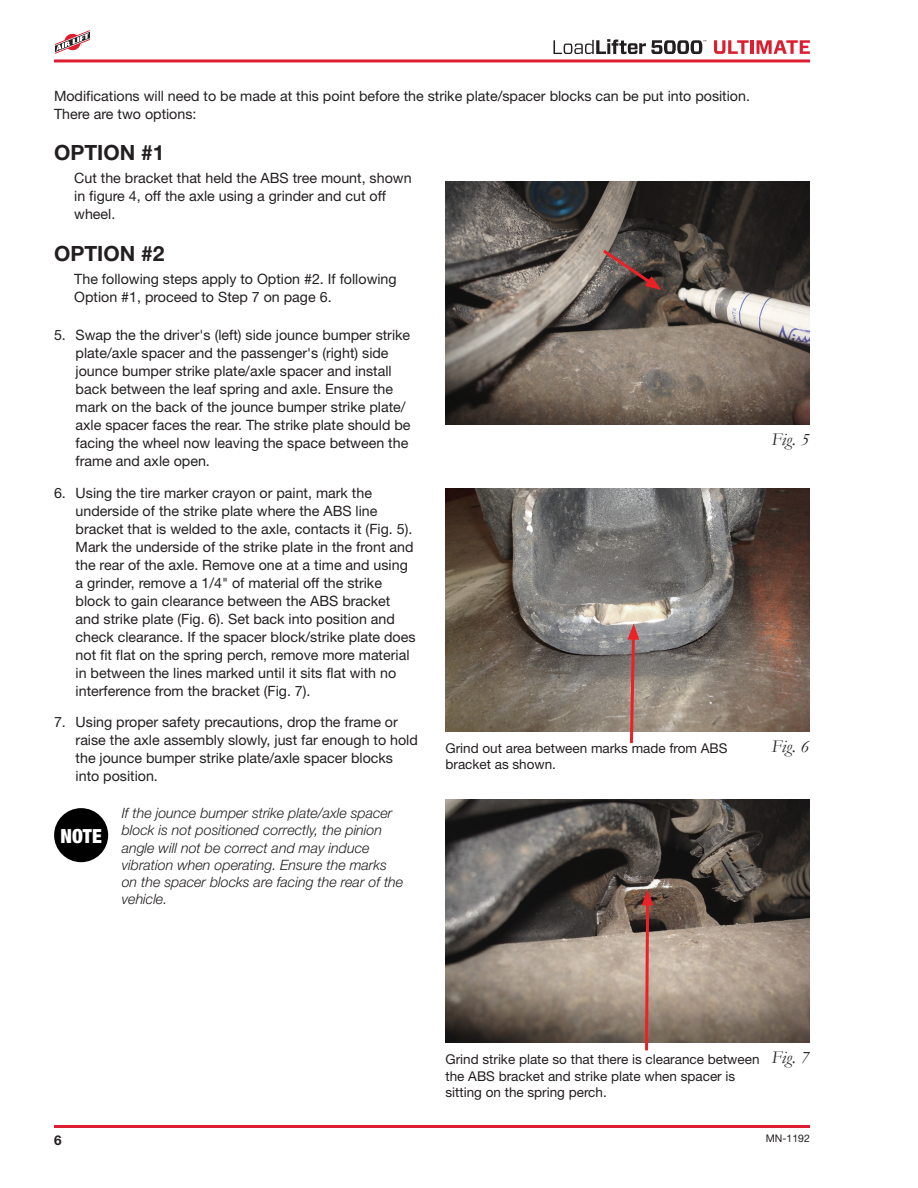
<style>
.page{position:relative;width:918px;height:1188px;background:#fff}
.page>*{position:absolute;margin:0;border:0;box-sizing:border-box;transform-origin:0 0}
.Section_Subhead{font:700 21px "Helvetica Neue";color:#231f20}
.t1{font:900 condensed 19.5px "Helvetica Neue";color:#fff}
.t2{font:italic 18px "Garamond";color:#231f20}
.Body_Text{font:14.25px/18px "Helvetica Neue";color:#231f20}
.Note_Text{font:italic 300 14.25px/17.1px "Helvetica Neue";color:#231f20}
.Body_Text_-_Indent{font:14.25px/18px "Helvetica Neue";color:#231f20}
.t3{font:13.5px/16.5px "Helvetica Neue";color:#231f20}
.t4{font:700 13.5px "Helvetica Neue";color:#231f20}
.t5{font:10.5px "Helvetica Neue";color:#231f20}
</style>
<div class="page">
<hr style="left:54px;top:59px;width:756px;height:3px;background:#db1e30">
<hr style="left:54px;top:1125px;width:756px;height:3px;background:#db1e30">
<svg style="left:55px;top:30px;width:35px;height:24px"></svg>
<svg style="left:553px;top:39px;width:153px;height:15px"></svg>
<svg style="left:714px;top:40px;width:35px;height:14px"></svg>
<hr style="left:751px;top:40px;width:3px;height:14px;background:#db1e30">
<svg style="left:757px;top:40px;width:53px;height:14px"></svg>
<img style="left:446px;top:182px;width:363px;height:243px">
<svg style="left:600px;top:247px;width:62px;height:43px;background:#634b48"></svg>
<img style="left:446px;top:489px;width:363px;height:243px">
<svg style="left:628px;top:624px;width:11px;height:120px"></svg>
<img style="left:446px;top:800px;width:363px;height:243px">
<svg style="left:642px;top:889px;width:11px;height:162px;background:#b46e66"></svg>
<div style="left:54px;top:808px;width:54px;height:54px;background:#010101;border-radius:50%"></div>
<p class="Body_Text" style="left:54px;top:86px;width:698px">Modifications will need to be made at this point before the strike plate/spacer blocks can be put into position.<br>There are two options:</p>
<p class="Section_Subhead" style="left:54px;top:140px;width:112px">OPTION #1</p>
<p class="Body_Text_-_Indent" style="left:74px;top:168px;width:339px">Cut the bracket that held the ABS tree mount, shown in figure 4, off the axle using a grinder and cut off wheel.</p>
<p class="Section_Subhead" style="left:54px;top:241px;width:112px">OPTION #2</p>
<p class="Body_Text_-_Indent" style="left:74px;top:270px;width:324px">The following steps apply to Option #2. If following<br>Option #1, proceed to Step 7 on page 6.</p>
<p class="Body_Text" style="left:76px;top:326px;width:336px;text-indent:-22px">5. Swap the the driver's (left) side jounce bumper strike plate/axle spacer and the passenger's (right) side jounce bumper strike plate/axle spacer and install back between the leaf spring and axle. Ensure the mark on the back of the jounce bumper strike plate/ axle spacer faces the rear. The strike plate should be facing the wheel now leaving the space between the frame and axle open.</p>
<p class="Body_Text" style="left:76px;top:483px;width:341px;text-indent:-22px">6. Using the tire marker crayon or paint, mark the underside of the strike plate where the ABS line bracket that is welded to the axle, contacts it (Fig. 5).<br>Mark the underside of the strike plate in the front and the rear of the axle. Remove one at a time and using a grinder, remove a 1/4" of material off the strike block to gain clearance between the ABS bracket and strike plate (Fig. 6). Set back into position and check clearance. If the spacer block/strike plate does not fit flat on the spring perch, remove more material in between the lines marked until it sits flat with no interference from the bracket (Fig. 7).</p>
<p class="Body_Text" style="left:76px;top:713px;width:344px;text-indent:-22px">7. Using proper safety precautions, drop the frame or raise the axle assembly slowly, just far enough to hold the jounce bumper strike plate/axle spacer blocks into position.</p>
<p class="Note_Text" style="left:122px;top:805px;width:283px">If the jounce bumper strike plate/axle spacer block is not positioned correctly, the pinion angle will not be correct and may induce vibration when operating. Ensure the marks on the spacer blocks are facing the rear of the vehicle.</p>
<p class="t2" style="left:772px;top:427px;width:39px">Fig. 5</p>
<p class="t3" style="left:446px;top:739px;width:284px">Grind out area between marks made from ABS</p>
<p class="t2" style="left:772px;top:734px;width:39px">Fig. 6</p>
<p class="t3" style="left:446px;top:756px;width:112px">bracket as shown.</p>
<p class="t1" style="left:61px;top:824px;width:43px">NOTE</p>
<p class="t3" style="left:446px;top:1051px;width:316px">Grind strike plate so that there is clearance between</p>
<p class="t2" style="left:772px;top:1045px;width:39px">Fig. 7</p>
<p class="t3" style="left:446px;top:1067px;width:291px">the ABS bracket and strike plate when spacer is sitting on the spring perch.</p>
<p class="t4" style="left:54px;top:1131px;width:9px">6</p>
<p class="t5" style="left:766px;top:1132px;width:46px">MN-1192</p>
</div>
